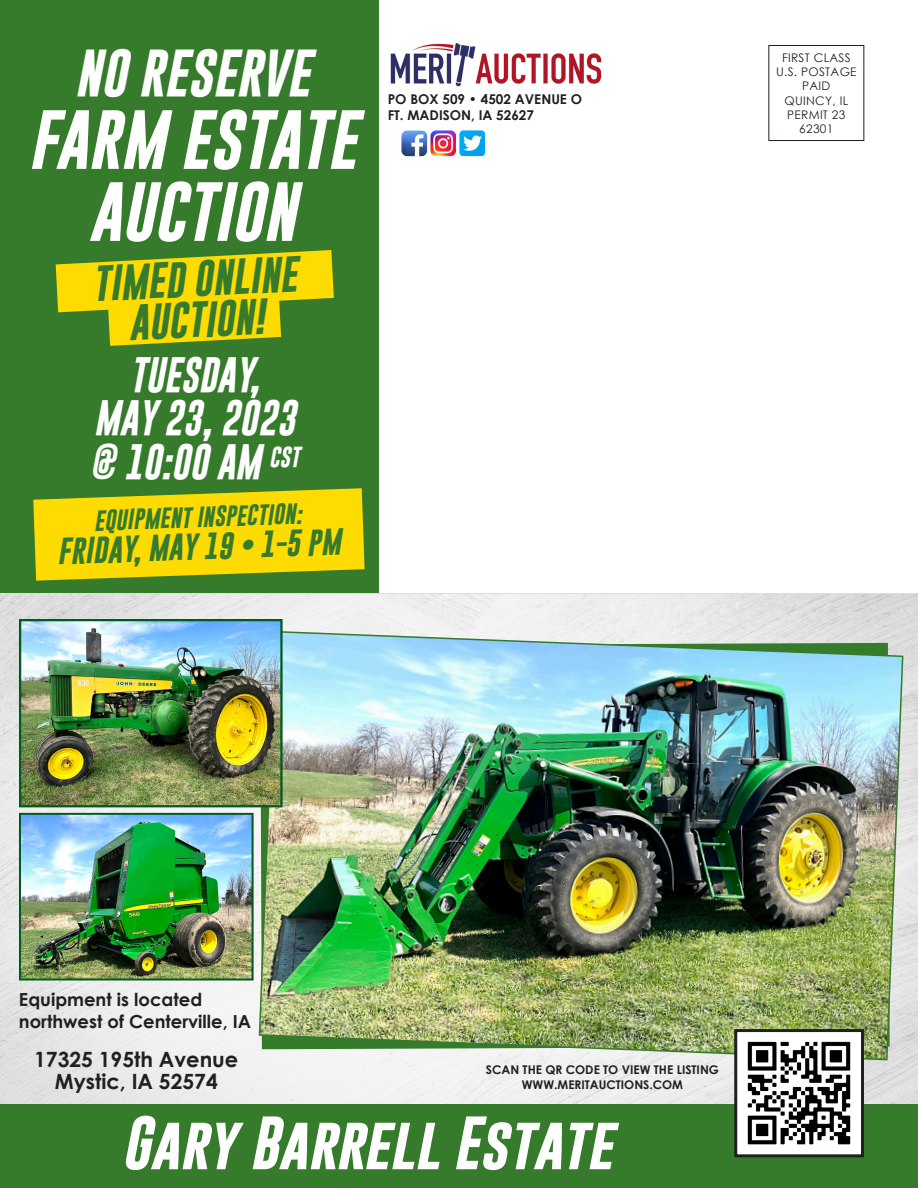
<style>
.page{position:relative;width:918px;height:1188px;background:#fff}
.page>*{position:absolute;margin:0;border:0;box-sizing:border-box;transform-origin:0 0}
.t1{font:italic 700 60px/72px "Gobold";color:#fff;text-align:center}
.t2{font:italic 700 54px "Gobold";color:#fff}
.t3{font:italic 700 48px "Gobold";color:#fff}
.t4{font:italic 700 36.3px "Gobold";color:#357b2b}
.t5{font:italic 700 36px "Gobold";color:#fff;scale:.95 1}
.t6{font:italic 700 27px "Gobold";color:#357b2b}
.t7{font:700 21px "Century Gothic";color:#231f20}
.t8{font:italic 700 21px "Gobold";color:#357b2b}
.t9{font:700 18px/21.6px "Century Gothic";color:#231f20}
.t10{font:700 13.5px "Century Gothic";color:#231f20}
.t11{font:700 12px "Century Gothic";color:#231f20}
.t12{font:11.85px "Century Gothic";letter-spacing:.025em;color:#231f20}
</style>
<div class="page">
<img style="left:0;top:594px;width:918px;height:510px">
<img style="left:258px;top:630px;width:646px;height:431px">
<div style="left:0;top:0;width:379px;height:594px;background:#357b2b"></div>
<img style="left:390px;top:43px;width:212px;height:44px">
<div style="left:769px;top:45px;width:95px;height:96px;border:1px solid #231f20"></div>
<img style="left:401px;top:130px;width:26px;height:26px">
<img style="left:430px;top:130px;width:26px;height:26px">
<img style="left:459px;top:130px;width:26px;height:26px">
<div style="left:0;top:1104px;width:918px;height:84px;background:#357b2b"></div>
<img style="left:738px;top:1033px;width:122px;height:120px">
<div style="left:734px;top:1029px;width:130px;height:128px;border:3px solid #231f20"></div>
<svg style="left:56px;top:250px;width:278px;height:96px"></svg>
<svg style="left:33px;top:488px;width:332px;height:93px;background:#e3ce06"></svg>
<img style="left:22px;top:622px;width:258px;height:182px">
<div style="left:19px;top:619px;width:264px;height:188px;border:2px solid #005a22"></div>
<img style="left:22px;top:816px;width:229px;height:162px">
<div style="left:19px;top:813px;width:235px;height:168px;border:2px solid #005a22"></div>
<p class="t3" style="left:75px;top:42px;width:237px">NO RESERVE</p>
<p class="t1" style="left:28px;top:104px;width:329px">FARM ESTATE<br>AUCTION</p>
<p class="t4" style="left:91px;top:260px;width:206px;rotate:-3deg">TIMED ONLINE</p>
<p class="t4" style="left:127px;top:299px;width:137px;rotate:-3deg">AUCTION!</p>
<p class="t5" style="left:129px;top:352px;width:139px">TUESDAY,</p>
<p class="t5" style="left:94px;top:395px;width:213px">MAY 23, 2023</p>
<p class="t5" style="left:90px;top:438px;width:222px">@ 10:00 AM <sup>CST</sup></p>
<p class="t8" style="left:94px;top:507px;width:209px;rotate:-2deg">EQUIPMENT INSPECTION:</p>
<p class="t6" style="left:56px;top:534px;width:285px;rotate:-2deg">FRIDAY, MAY 19 • 1-5 PM</p>
<p class="t10" style="left:388px;top:90px;width:196px">PO BOX 509 • 4502 AVENUE O</p>
<p class="t10" style="left:388px;top:106px;width:148px">FT. MADISON, IA 52627</p>
<p class="t12" style="left:782px;top:49px;width:70px">FIRST CLASS</p>
<p class="t12" style="left:776px;top:64px;width:82px">U.S. POSTAGE</p>
<p class="t12" style="left:802px;top:78px;width:30px">PAID</p>
<p class="t12" style="left:784px;top:92px;width:65px">QUINCY, IL</p>
<p class="t12" style="left:787px;top:106px;width:60px">PERMIT 23</p>
<p class="t12" style="left:799px;top:121px;width:36px">62301</p>
<p class="t9" style="left:19px;top:988px;width:234px">Equipment is located northwest of Centerville, IA</p>
<p class="t7" style="left:34px;top:1046px;width:206px">17325 195th Avenue</p>
<p class="t7" style="left:55px;top:1068px;width:164px">Mystic, IA 52574</p>
<p class="t11" style="left:486px;top:1062px;width:235px">SCAN THE QR CODE TO VIEW THE LISTING</p>
<p class="t11" style="left:522px;top:1077px;width:163px">WWW.MERITAUCTIONS.COM</p>
<p class="t2" style="left:121px;top:1108px;width:492px">Gary Barrell Estate</p>
</div>
